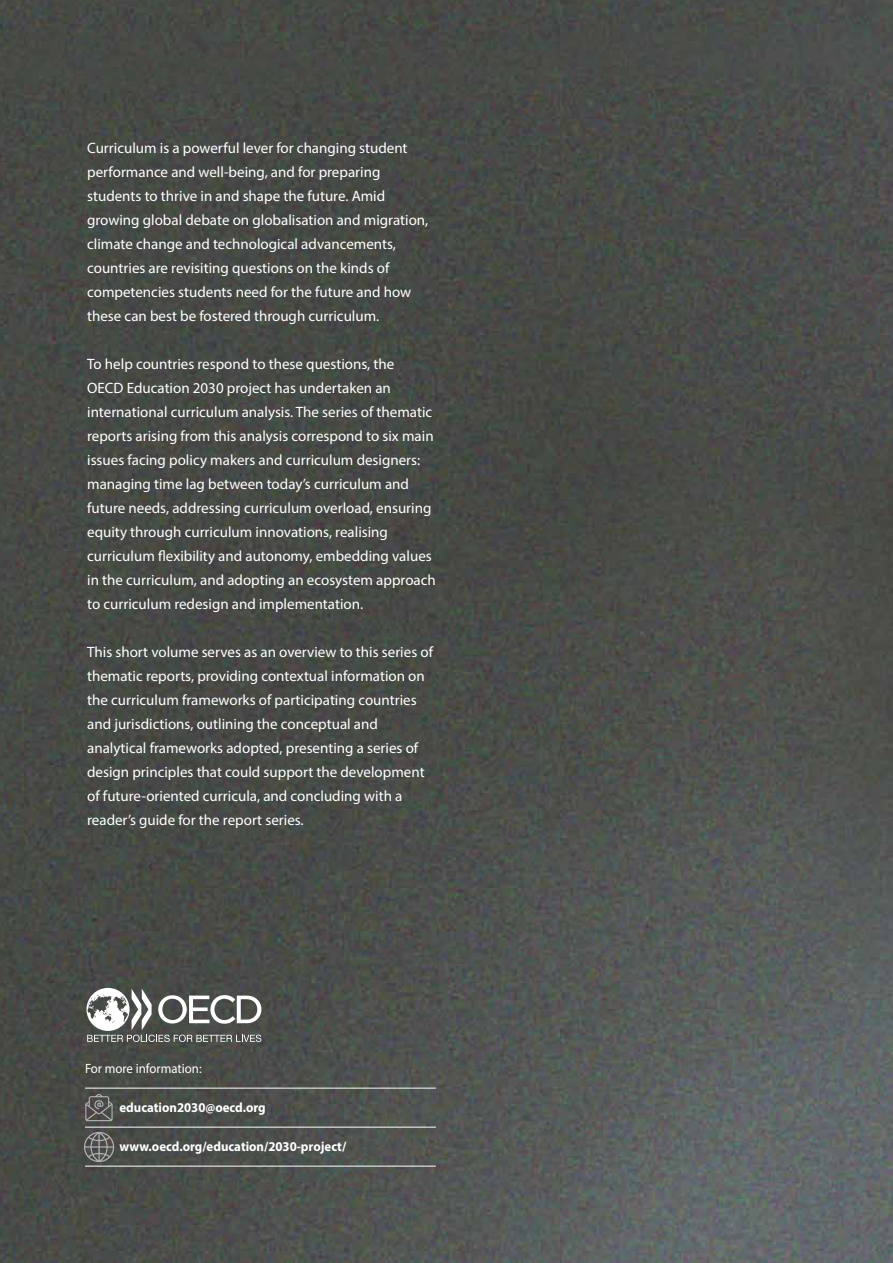
<style>
.page{position:relative;width:893px;height:1263px;background:#fff}
.page>*{position:absolute;margin:0;border:0;box-sizing:border-box;transform-origin:0 0}
.t1{font:15px/24px "Myriad Pro";color:#fff}
.t2{font:700 13.5px "Myriad Pro";color:#fff;scale:.95 1}
.t3{font:13.5px "Myriad Pro";color:#fff;scale:.95 1}
</style>
<div class="page">
<img style="left:0;top:0;width:893px;height:1263px">
<hr style="left:85px;top:1088px;width:351px;height:1px;background:#fff">
<hr style="left:85px;top:1127px;width:351px;height:1px;background:#fff">
<hr style="left:85px;top:1166px;width:351px;height:1px;background:#fff">
<svg style="left:84px;top:1132px;width:30px;height:30px"></svg>
<svg style="left:85px;top:1094px;width:28px;height:27px"></svg>
<svg style="left:86px;top:988px;width:175px;height:54px"></svg>
<p class="t1" style="left:87px;top:136px;width:343px">Curriculum is a powerful lever for changing student performance and well-being, and for preparing students to thrive in and shape the future. Amid growing global debate on globalisation and migration, climate change and technological advancements, countries are revisiting questions on the kinds of competencies students need for the future and how these can best be fostered through curriculum.</p>
<p class="t1" style="left:87px;top:352px;width:350px">To help countries respond to these questions, the<br>OECD Education 2030 project has undertaken an international curriculum analysis. The series of thematic reports arising from this analysis correspond to six main issues facing policy makers and curriculum designers: managing time lag between today’s curriculum and future needs, addressing curriculum overload, ensuring equity through curriculum innovations, realising curriculum flexibility and autonomy, embedding values in the curriculum, and adopting an ecosystem approach to curriculum redesign and implementation.</p>
<p class="t1" style="left:87px;top:640px;width:347px">This short volume serves as an overview to this series of thematic reports, providing contextual information on the curriculum frameworks of participating countries and jurisdictions, outlining the conceptual and analytical frameworks adopted, presenting a series of design principles that could support the development of future-oriented curricula, and concluding with a reader’s guide for the report series.</p>
<p class="t3" style="left:85px;top:1060px;width:124px">For more information:</p>
<p class="t2" style="left:120px;top:1099px;width:155px">education2030@oecd.org</p>
<p class="t2" style="left:120px;top:1138px;width:240px">www.oecd.org/education/2030-project/</p>
</div>
